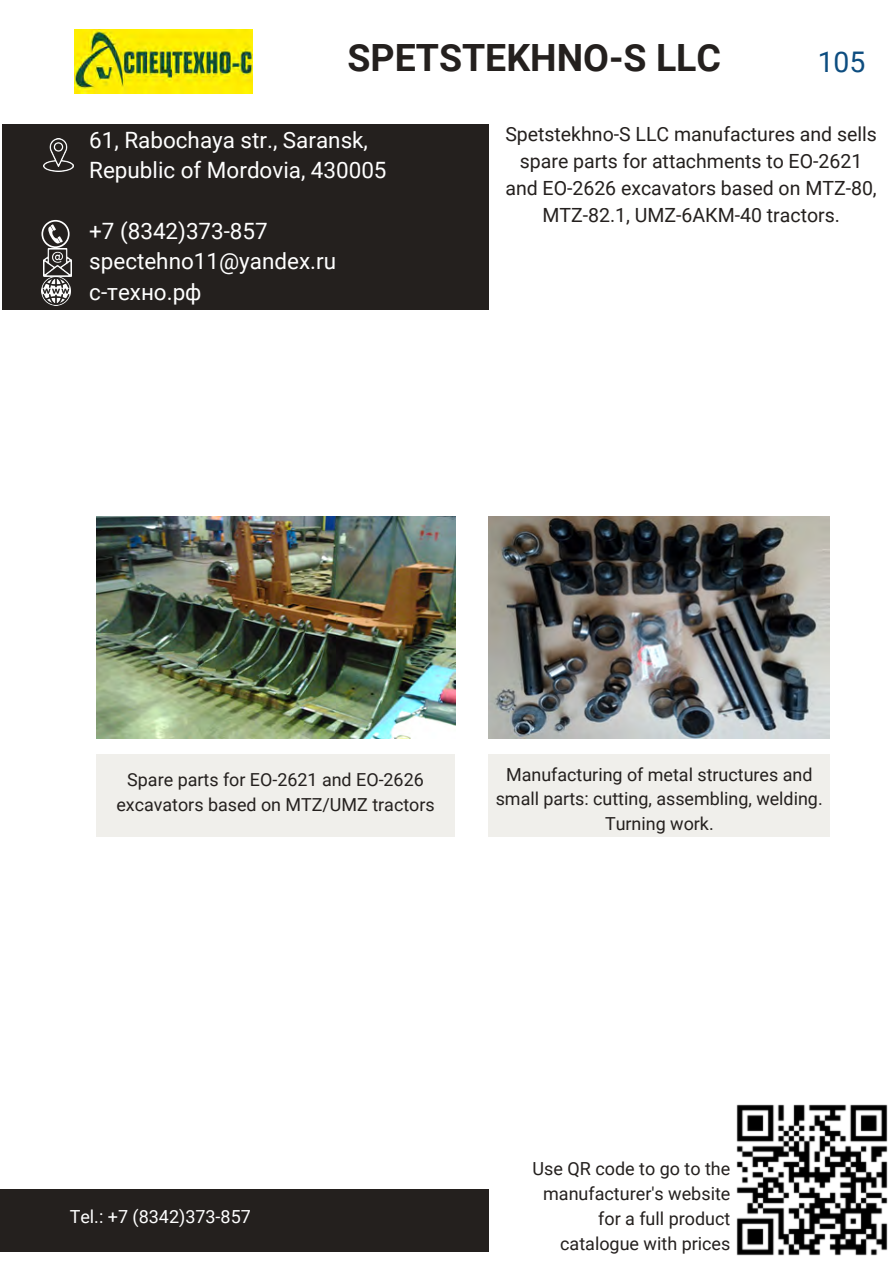
<style>
.page{position:relative;width:893px;height:1264px;background:#fff}
.page>*{position:absolute;margin:0;border:0;box-sizing:border-box;transform-origin:0 0}
.t1{font:700 37.5px "Roboto";color:#24201e}
.t2{font:28.35px "Roboto";color:#0d4d80}
.t3{font:22.5px "Roboto";color:#fff}
.t4{font:19.5px/27px "Roboto";color:#24201e;text-align:center}
.t5{font:18px/24.8px "Roboto";color:#24201e;text-align:center}
.t6{font:18px "Roboto";color:#fff}
</style>
<div class="page">
<div style="left:0;top:1188px;width:488px;height:63px;background:#24201e"></div>
<div style="left:2px;top:124px;width:487px;height:185px;background:#24201e"></div>
<svg style="left:41px;top:220px;width:29px;height:28px"></svg>
<img style="left:41px;top:276px;width:29px;height:30px">
<img style="left:44px;top:138px;width:30px;height:34px">
<img style="left:44px;top:248px;width:28px;height:28px">
<div style="left:97px;top:754px;width:358px;height:82px;background:#f0efeb"></div>
<div style="left:489px;top:754px;width:340px;height:82px;background:#f0efeb"></div>
<img style="left:74px;top:29px;width:179px;height:64px">
<img style="left:97px;top:516px;width:358px;height:222px">
<img style="left:489px;top:516px;width:340px;height:222px">
<img style="left:736px;top:1104px;width:152px;height:152px">
<p class="t1" style="left:347px;top:37px;width:375px">SPETSTEKHNO-S LLC</p>
<p class="t2" style="left:817px;top:46px;width:49px">105</p>
<p class="t3" style="left:89px;top:127px;width:280px">61, Rabochaya str., Saransk,</p>
<p class="t3" style="left:89px;top:157px;width:299px">Republic of Mordovia, 430005</p>
<p class="t3" style="left:89px;top:218px;width:180px">+7 (8342)373-857</p>
<p class="t3" style="left:89px;top:248px;width:248px">spectehno11@yandex.ru</p>
<p class="t3" style="left:89px;top:279px;width:114px">с-техно.рф</p>
<p class="t4" style="left:505px;top:121px;width:373px">Spetstekhno-S LLC manufactures and sells spare parts for attachments to EО-2621 and EО-2626 excavators based on МТZ-80, МТZ-82.1, UMZ-6АКМ-40 tractors.</p>
<p class="t5" style="left:116px;top:767px;width:320px">Spare parts for EО-2621 and EО-2626 excavators based on MTZ/UMZ tractors</p>
<p class="t5" style="left:495px;top:762px;width:328px">Manufacturing of metal structures and small parts: cutting, assembling, welding.<br>Turning work.</p>
<p class="t6" style="left:70px;top:1206px;width:183px">Tel.: +7 (8342)373-857</p>
<p class="t5" style="left:532px;top:1156px;width:199px;text-align:right">Use QR code to go to the manufacturer's website for a full product catalogue with prices</p>
</div>
